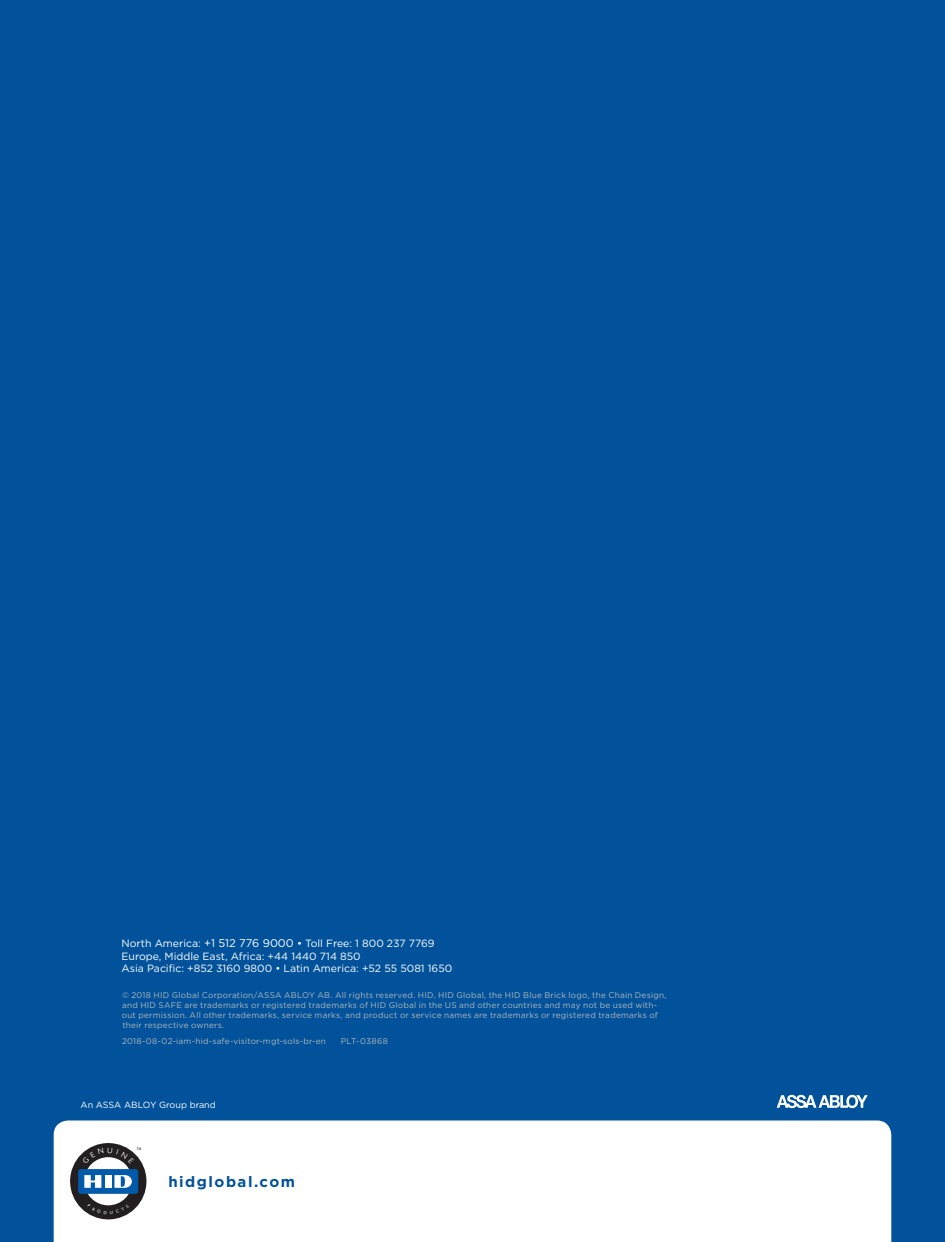
<style>
.page{position:relative;width:945px;height:1242px;background:#01529a}
.page>*{position:absolute;margin:0;border:0;box-sizing:border-box;transform-origin:0 0}
.t1{font:700 15px "Gotham";letter-spacing:.1em;color:#01529a}
.t2{font:10.5px/12.6px "Gotham";color:#fff}
.t3{font:9px "Gotham";color:#fff}
.t4{font:8.25px/9.9px "Gotham";letter-spacing:.025em;color:#b0b6bb}
.s1{font-size:11.1px}
</style>
<div class="page">
<svg style="left:777px;top:1095px;width:91px;height:13px"></svg>
<div style="left:54px;top:1120px;width:837px;height:122px;background:#fff"></div>
<svg style="left:70px;top:1143px;width:76px;height:76px"></svg>
<p class="t2" style="left:122px;top:937px;width:332px">North America: <span class="s1">+1 512 776 9000</span> • Toll Free: 1 800 237 7769<br>Europe, Middle East, Africa: +44 1440 714 850<br>Asia Pacific: +852 3160 9800 • Latin America: +52 55 5081 1650</p>
<p class="t4" style="left:122px;top:990px;width:546px">© 2018 HID Global Corporation/ASSA ABLOY AB. All rights reserved. HID, HID Global, the HID Blue Brick logo, the Chain Design, and HID SAFE are trademarks or registered trademarks of HID Global in the US and other countries and may not be used with&shy;out permission. All other trademarks, service marks, and product or service names are trademarks or registered trademarks of their respective owners.</p>
<p class="t4" style="left:122px;top:1036px;width:205px">2018-08-02-iam-hid-safe-visitor-mgt-sols-br-en</p>
<p class="t4" style="left:341px;top:1036px;width:49px">PLT-03868</p>
<p class="t3" style="left:81px;top:1099px;width:137px">An ASSA ABLOY Group brand</p>
<p class="t1" style="left:168px;top:1172px;width:128px">hidglobal.com</p>
</div>
